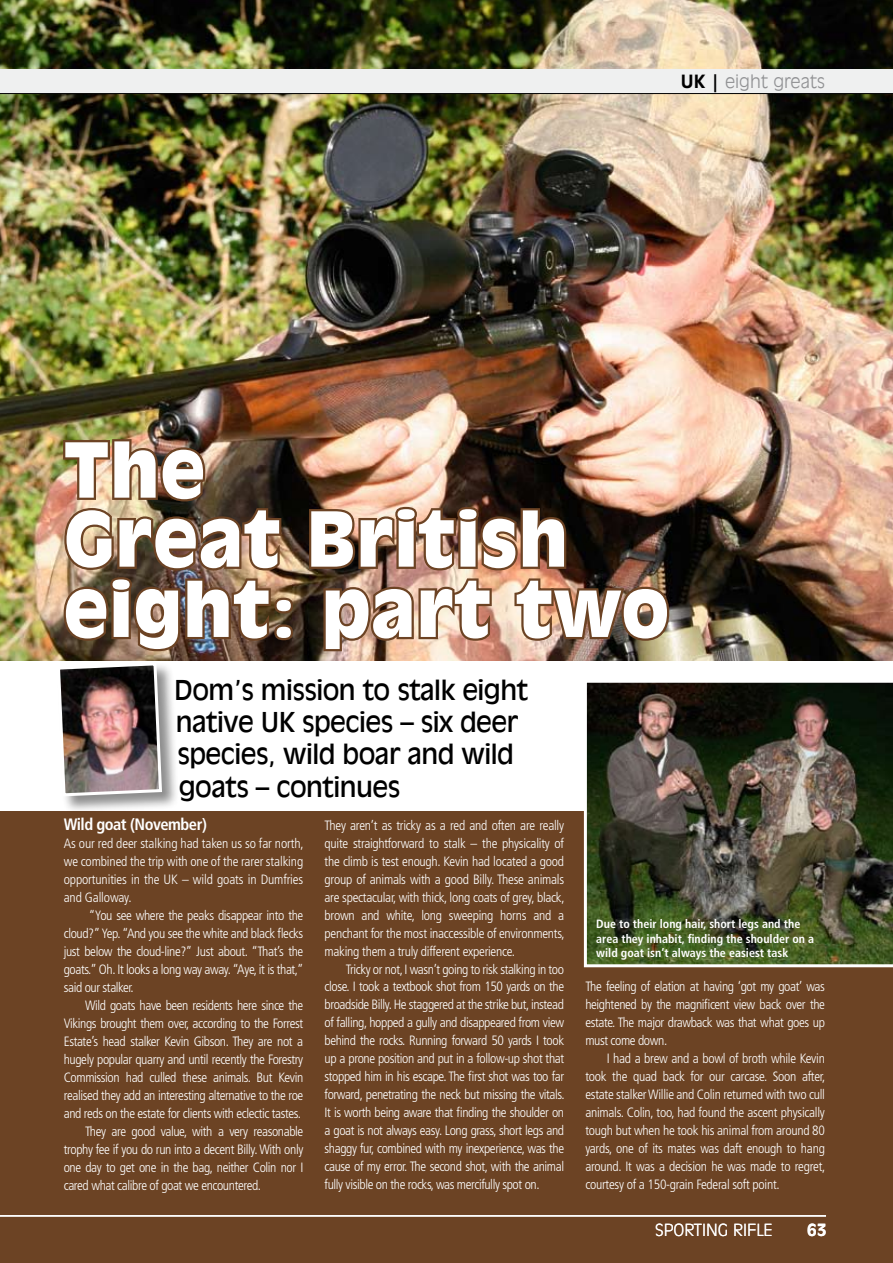
<style>
.page{position:relative;width:893px;height:1263px;background:#6c4324}
.page>*{position:absolute;margin:0;border:0;box-sizing:border-box;transform-origin:0 0}
.t1{font:900 74.55px/69.6px "Incised 901 BT";letter-spacing:.01em;color:#fff}
.t2{font:27px/32.4px "Incised 901 BT";letter-spacing:-.02em;color:#000}
.t3{font:300 18px "Incised 901 BT";color:#919294}
.t4{font:700 condensed 16.5px "Frutiger";letter-spacing:-.03em;color:#fff}
.t5{font:300 16.5px "Incised 901 BT";color:#fff}
.t6{font:700 16.5px "Incised 901 BT";color:#fff}
.t7{font:300 condensed 13.5px/18px "Frutiger";letter-spacing:-.03em;color:#fff;text-align:justify}
.t8{font:700 condensed 12px/14.4px "Frutiger";color:#fff}
.s1{font-weight:700;color:#000}
</style>
<div class="page">
<img style="left:0;top:0;width:893px;height:661px">
<div style="left:0;top:69px;width:893px;height:25px;background:#eff0f0"></div>
<hr style="left:0;top:93px;width:893px;height:1px;background:#000">
<img style="left:61px;top:437px;width:234px;height:216px">
<img style="left:307px;top:505px;width:364px;height:148px">
<div style="left:0;top:661px;width:893px;height:150px;background:#fff"></div>
<div style="left:56px;top:661px;width:123px;height:152px;background:#000;opacity:.45"></div>
<img style="left:56px;top:661px;width:108px;height:137px">
<hr style="left:0;top:1215px;width:826px;height:1px;background:#fff">
<img style="left:584px;top:682px;width:309px;height:285px">
<h3 class="t3" style="left:681px;top:71px;width:146px"><span class="s1">UK |</span> eight greats</h3>
<h1 class="t1" style="left:64px;top:435px;width:607px">The<br>Great British eight: part two</h1>
<h2 class="t2" style="left:174px;top:673px;width:355px">Dom’s mission to stalk eight native UK species – six deer species, wild boar and wild goats – continues</h2>
<p class="t4" style="left:64px;top:814px;width:145px">Wild goat (November)</p>
<p class="t7" style="left:64px;top:834px;width:241px">As our red deer stalking had taken us so far north, we combined the trip with one of the rarer stalking opportunities in the UK – wild goats in Dumfries and Galloway.</p>
<p class="t7" style="left:64px;top:906px;width:241px;text-indent:25px">“You see where the peaks disappear into the cloud?” Yep. “And you see the white and black flecks just below the cloud-line?” Just about. “That’s the goats.” Oh. It looks a long way away. “Aye, it is that,” said our stalker.</p>
<p class="t7" style="left:85px;top:996px;width:220px">Wild goats have been residents here since the</p>
<p class="t7" style="left:64px;top:1014px;width:241px">Vikings brought them over, according to the Forrest</p>
<p class="t7" style="left:64px;top:1032px;width:241px">Estate’s head stalker Kevin Gibson. They are not a</p>
<p class="t7" style="left:64px;top:1050px;width:241px">hugely popular quarry and until recently the Forestry</p>
<p class="t7" style="left:64px;top:1068px;width:241px">Commission had culled these animals. But Kevin</p>
<p class="t7" style="left:64px;top:1086px;width:241px">realised they add an interesting alternative to the roe</p>
<p class="t7" style="left:64px;top:1104px;width:239px">and reds on the estate for clients with eclectic tastes.</p>
<p class="t7" style="left:85px;top:1122px;width:220px">They are good value, with a very reasonable</p>
<p class="t7" style="left:64px;top:1140px;width:241px">trophy fee if you do run into a decent Billy. With only</p>
<p class="t7" style="left:64px;top:1158px;width:241px">one day to get one in the bag, neither Colin nor I</p>
<p class="t7" style="left:64px;top:1176px;width:199px">cared what calibre of goat we encountered.</p>
<p class="t7" style="left:325px;top:816px;width:242px">They aren’t as tricky as a red and often are really quite straightforward to stalk – the physicality of the climb is test enough. Kevin had located a good group of animals with a good Billy. These animals are spectacular, with thick, long coats of grey, black, brown and white, long sweeping horns and a penchant for the most inaccessible of environments, making them a truly different experience.</p>
<p class="t7" style="left:325px;top:960px;width:241px;text-indent:21px">Tricky or not, I wasn’t going to risk stalking in too close. I took a textbook shot from 150 yards on the broadside Billy. He staggered at the strike but, instead of falling, hopped a gully and disappeared from view behind the rocks. Running forward 50 yards I took up a prone position and put in a follow-up shot that stopped him in his escape. The first shot was too far forward, penetrating the neck but missing the vitals.<br>It is worth being aware that finding the shoulder on a goat is not always easy. Long grass, short legs and shaggy fur, combined with my inexperience, was the cause of my error. The second shot, with the animal fully visible on the rocks, was mercifully spot on.</p>
<p class="t8" style="left:596px;top:917px;width:220px">Due to their long hair, short legs and the area they inhabit, finding the shoulder on a wild goat isn’t always the easiest task</p>
<p class="t7" style="left:585px;top:978px;width:241px">The feeling of elation at having ‘got my goat’ was heightened by the magnificent view back over the estate. The major drawback was that what goes up must come down.</p>
<p class="t7" style="left:585px;top:1050px;width:242px;text-indent:21px">I had a brew and a bowl of broth while Kevin took the quad back for our carcase. Soon after, estate stalker Willie and Colin returned with two cull animals. Colin, too, had found the ascent physically tough but when he took his animal from around 80 yards, one of its mates was daft enough to hang around. It was a decision he was made to regret, courtesy of a 150-grain Federal soft point.</p>
<p class="t5" style="left:655px;top:1220px;width:119px">SPORTING RIFLE</p>
<p class="t6" style="left:807px;top:1219px;width:22px">63</p>
</div>
